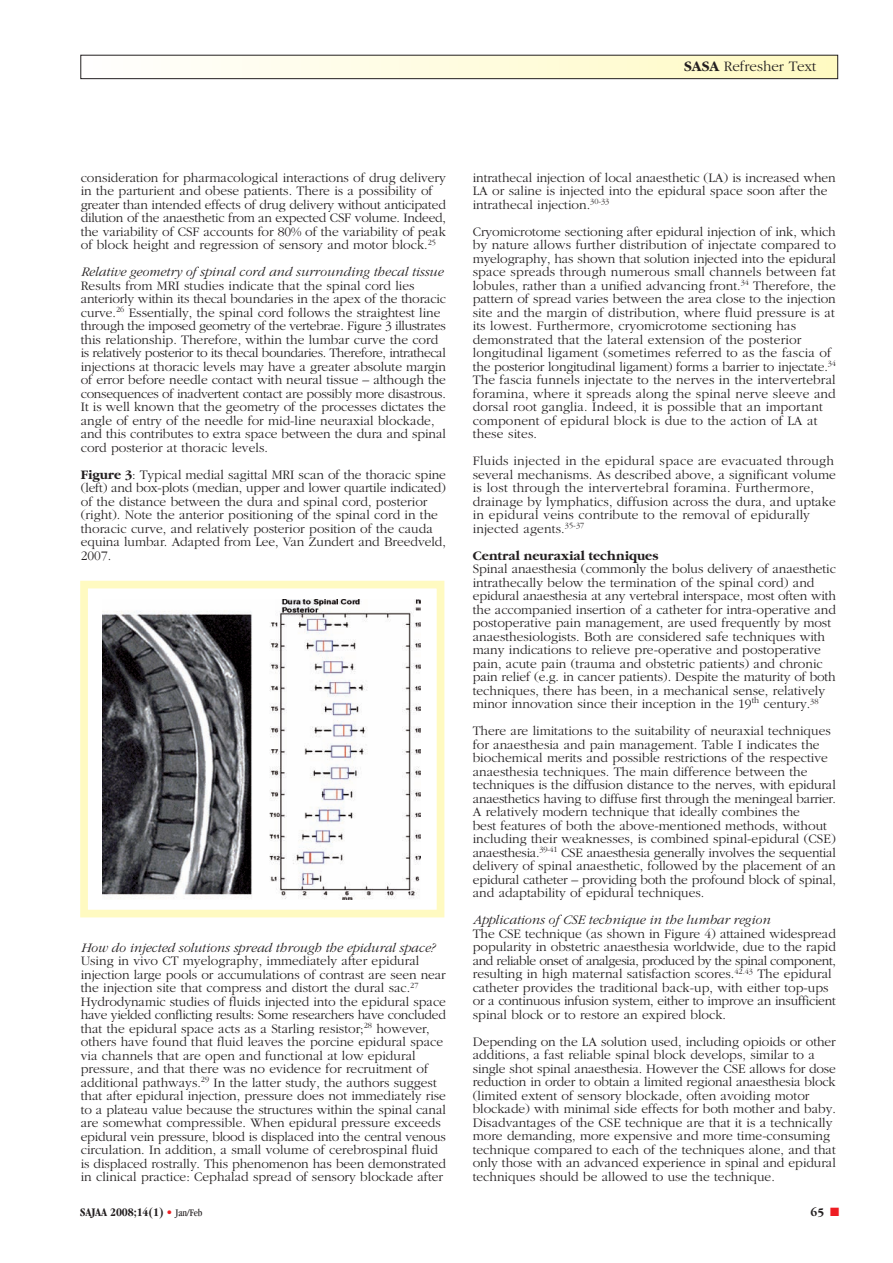
<style>
.page{position:relative;width:893px;height:1263px;background:#fff}
.page>*{position:absolute;margin:0;border:0;box-sizing:border-box;transform-origin:0 0}
.t1{font:300 15px "Garamond";color:#231f20}
.t2{font:300 13.5px/13.5px "Garamond";color:#231f20}
.t3{font:italic 300 13.5px "Garamond";color:#231f20}
.t4{font:700 13.5px "Garamond";color:#231f20}
.t5{font:700 condensed 12px "Garamond";letter-spacing:-.005em;color:#231f20}
.t6{font:700 12px "Garamond";color:#231f20}
.s1{font-weight:700}
.s2{color:#ee1d23}
.s3{font-weight:400;font-size:10.5px}
</style>
<div class="page">
<div style="left:81px;top:55px;width:757px;height:24px;background:linear-gradient(to right,#fffefe,#fffac1)"></div>
<div style="left:81px;top:55px;width:757px;height:24px;border:1px solid #231f20"></div>
<div style="left:80px;top:581px;width:364px;height:336px;border:8px solid #fffac1"></div>
<img style="left:103px;top:599px;width:317px;height:300px">
<p class="t1" style="left:684px;top:61px;width:134px"><span class="s1">SASA</span> Refresher Text</p>
<p class="t2" style="left:81px;top:172px;width:367px">consideration for pharmacological interactions of drug delivery in the parturient and obese patients. There is a possibility of greater than intended effects of drug delivery without anticipated dilution of the anaesthetic from an expected CSF volume. Indeed, the variability of CSF accounts for 80% of the variability of peak of block height and regression of sensory and motor block.<sup>25</sup></p>
<p class="t3" style="left:81px;top:267px;width:364px">Relative geometry of spinal cord and surrounding thecal tissue</p>
<p class="t2" style="left:81px;top:280px;width:367px">Results from MRI studies indicate that the spinal cord lies anteriorly within its thecal boundaries in the apex of the thoracic curve.<sup>26</sup> Essentially, the spinal cord follows the straightest line through the imposed geometry of the vertebrae. Figure 3 illustrates this relationship. Therefore, within the lumbar curve the cord is relatively posterior to its thecal boundaries. Therefore, intrathecal injections at thoracic levels may have a greater absolute margin of error before needle contact with neural tissue – although the consequences of inadvertent contact are possibly more disastrous.<br>It is well known that the geometry of the processes dictates the angle of entry of the needle for mid-line neuraxial blockade, and this contributes to extra space between the dura and spinal cord posterior at thoracic levels.</p>
<p class="t2" style="left:81px;top:469px;width:367px"><span class="s1">Figure 3</span>: Typical medial sagittal MRI scan of the thoracic spine (left) and box-plots (median, upper and lower quartile indicated) of the distance between the dura and spinal cord, posterior (right). Note the anterior positioning of the spinal cord in the thoracic curve, and relatively posterior position of the cauda equina lumbar. Adapted from Lee, Van Zundert and Breedveld, 2007.</p>
<p class="t3" style="left:81px;top:942px;width:356px">How do injected solutions spread through the epidural space?</p>
<p class="t2" style="left:81px;top:955px;width:367px">Using in vivo CT myelography, immediately after epidural injection large pools or accumulations of contrast are seen near the injection site that compress and distort the dural sac.<sup>27<br></sup>Hydrodynamic studies of fluids injected into the epidural space have yielded conflicting results: Some researchers have concluded that the epidural space acts as a Starling resistor;<sup>28</sup> however, others have found that fluid leaves the porcine epidural space via channels that are open and functional at low epidural pressure, and that there was no evidence for recruitment of additional pathways.<sup>29</sup> In the latter study, the authors suggest that after epidural injection, pressure does not immediately rise to a plateau value because the structures within the spinal canal are somewhat compressible. When epidural pressure exceeds epidural vein pressure, blood is displaced into the central venous circulation. In addition, a small volume of cerebrospinal fluid is displaced rostrally. This phenomenon has been demonstrated in clinical practice: Cephalad spread of sensory blockade after</p>
<p class="t2" style="left:473px;top:172px;width:365px">intrathecal injection of local anaesthetic (LA) is increased when<br>LA or saline is injected into the epidural space soon after the intrathecal injection.<sup>30-33</sup></p>
<p class="t2" style="left:473px;top:226px;width:365px">Cryomicrotome sectioning after epidural injection of ink, which by nature allows further distribution of injectate compared to myelography, has shown that solution injected into the epidural space spreads through numerous small channels between fat lobules, rather than a unified advancing front.<sup>34</sup> Therefore, the pattern of spread varies between the area close to the injection site and the margin of distribution, where fluid pressure is at its lowest. Furthermore, cryomicrotome sectioning has demonstrated that the lateral extension of the posterior longitudinal ligament (sometimes referred to as the fascia of the posterior longitudinal ligament) forms a barrier to injectate.<sup>34<br></sup>The fascia funnels injectate to the nerves in the intervertebral foramina, where it spreads along the spinal nerve sleeve and dorsal root ganglia. Indeed, it is possible that an important component of epidural block is due to the action of LA at these sites.</p>
<p class="t2" style="left:473px;top:455px;width:365px">Fluids injected in the epidural space are evacuated through several mechanisms. As described above, a significant volume is lost through the intervertebral foramina. Furthermore, drainage by lymphatics, diffusion across the dura, and uptake in epidural veins contribute to the removal of epidurally injected agents.<sup>35-37</sup></p>
<p class="t4" style="left:473px;top:550px;width:187px">Central neuraxial techniques</p>
<p class="t2" style="left:473px;top:563px;width:365px">Spinal anaesthesia (commonly the bolus delivery of anaesthetic intrathecally below the termination of the spinal cord) and epidural anaesthesia at any vertebral interspace, most often with the accompanied insertion of a catheter for intra-operative and postoperative pain management, are used frequently by most anaesthesiologists. Both are considered safe techniques with many indications to relieve pre-operative and postoperative pain, acute pain (trauma and obstetric patients) and chronic pain relief (e.g. in cancer patients). Despite the maturity of both techniques, there has been, in a mechanical sense, relatively minor innovation since their inception in the 19<sup>th</sup> century.<sup>38</sup></p>
<p class="t2" style="left:473px;top:725px;width:365px">There are limitations to the suitability of neuraxial techniques for anaesthesia and pain management. Table I indicates the biochemical merits and possible restrictions of the respective anaesthesia techniques. The main difference between the techniques is the diffusion distance to the nerves, with epidural anaesthetics having to diffuse first through the meningeal barrier.<br>A relatively modern technique that ideally combines the<br>best features of both the above-mentioned methods, without including their weaknesses, is combined spinal-epidural (CSE) anaesthesia.<sup>39-41</sup> CSE anaesthesia generally involves the sequential delivery of spinal anaesthetic, followed by the placement of an epidural catheter – providing both the profound block of spinal, and adaptability of epidural techniques.</p>
<p class="t3" style="left:473px;top:915px;width:299px">Applications of CSE technique in the lumbar region</p>
<p class="t2" style="left:473px;top:928px;width:365px">The CSE technique (as shown in Figure 4) attained widespread popularity in obstetric anaesthesia worldwide, due to the rapid and reliable onset of analgesia, produced by the spinal component, resulting in high maternal satisfaction scores.<sup>42.43</sup> The epidural catheter provides the traditional back-up, with either top-ups or a continuous infusion system, either to improve an insufficient spinal block or to restore an expired block.</p>
<p class="t2" style="left:473px;top:1036px;width:365px">Depending on the LA solution used, including opioids or other additions, a fast reliable spinal block develops, similar to a single shot spinal anaesthesia. However the CSE allows for dose reduction in order to obtain a limited regional anaesthesia block (limited extent of sensory blockade, often avoiding motor blockade) with minimal side effects for both mother and baby.<br>Disadvantages of the CSE technique are that it is a technically more demanding, more expensive and more time-consuming technique compared to each of the techniques alone, and that only those with an advanced experience in spinal and epidural techniques should be allowed to use the technique.</p>
<p class="t5" style="left:80px;top:1207px;width:124px">SAJAA 2008;14(1) <span class="s2">•</span> <span class="s3">Jan/Feb</span></p>
<p class="t6" style="left:811px;top:1207px;width:30px">65 <span class="s2">■</span></p>
</div>
